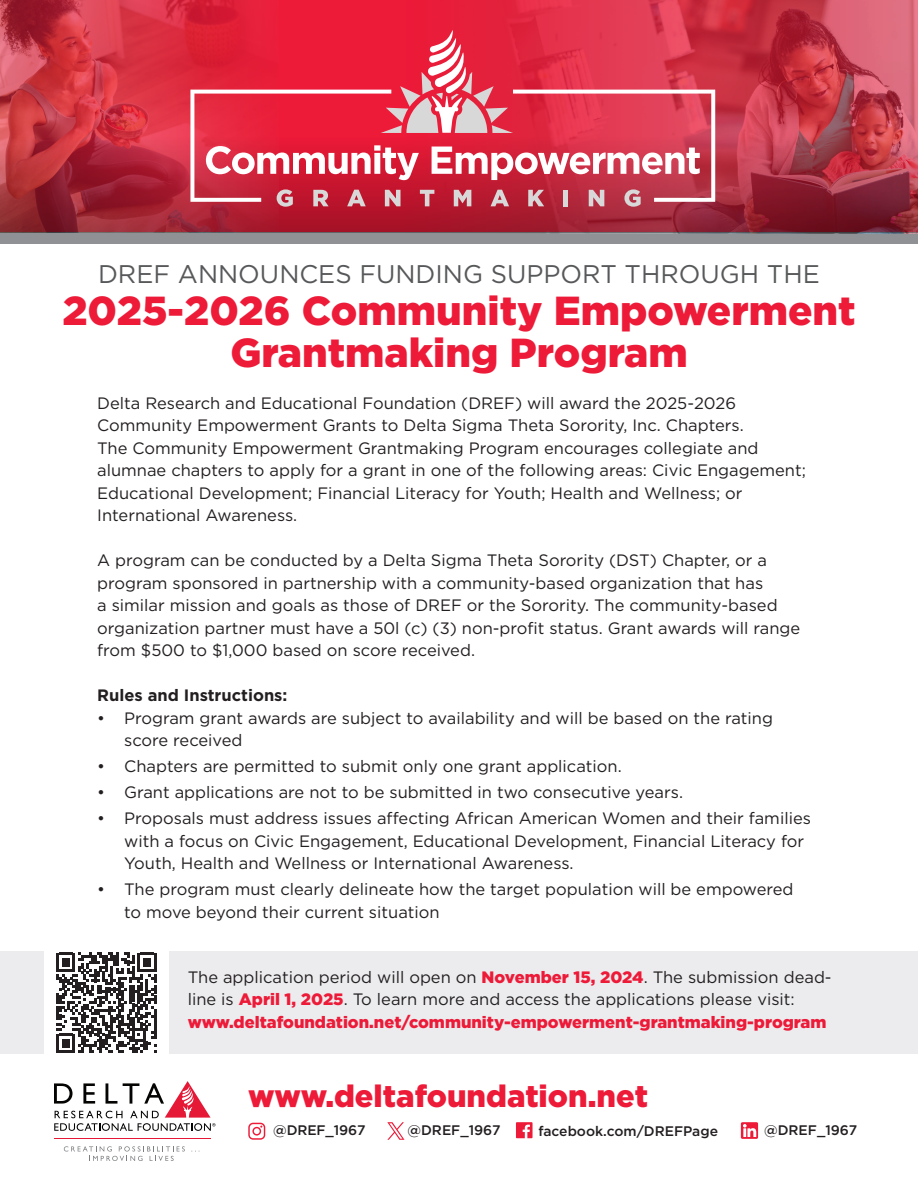
<style>
.page{position:relative;width:918px;height:1188px;background:#fff}
.page>*{position:absolute;margin:0;border:0;box-sizing:border-box;transform-origin:0 0}
.t1{font:900 40.5px/42px "Gotham HTF";color:#ed1a38;text-align:center}
.t2{font:900 30.9px "Gotham HTF";color:#ed1a38}
.t3{font:25.5px "Gotham HTF";color:#57585a}
.t4{font:16.5px/22.5px "Gotham HTF";color:#231f20}
.t5{font:700 16.5px "Gotham HTF";color:#231f20}
.t6{font:500 13.8px "Gotham HTF";color:#231f20}
.s1{font-weight:900;color:#ed1a38}
</style>
<div class="page">
<div style="left:0;top:232px;width:918px;height:11px;background:#8f9194"></div>
<img style="left:0;top:0;width:279px;height:135px">
<img style="left:401px;top:0;width:517px;height:135px">
<svg style="left:0;top:135px;width:918px;height:98px;background:#a12839"></svg>
<svg style="left:248px;top:1123px;width:17px;height:17px"></svg>
<svg style="left:516px;top:1122px;width:17px;height:16px"></svg>
<svg style="left:387px;top:1122px;width:18px;height:18px"></svg>
<hr style="left:55px;top:1138px;width:156px;height:1px;background:#e51836">
<svg style="left:64px;top:1146px;width:121px;height:15px"></svg>
<svg style="left:54px;top:1081px;width:162px;height:50px"></svg>
<svg style="left:190px;top:30px;width:525px;height:177px;background:#df475d"></svg>
<div style="left:0;top:951px;width:918px;height:103px;background:#ececee"></div>
<div style="left:44px;top:949px;width:124px;height:108px;background:#fff"></div>
<svg style="left:56px;top:953px;width:100px;height:100px"></svg>
<svg style="left:741px;top:1122px;width:17px;height:17px"></svg>
<p class="t3" style="left:98px;top:260px;width:723px">DREF ANNOUNCES FUNDING SUPPORT THROUGH THE</p>
<p class="t1" style="left:62px;top:288px;width:795px">2025-2026 Community Empowerment<br>Grantmaking Program</p>
<p class="t4" style="left:97px;top:391px;width:710px">Delta Research and Educational Foundation (DREF) will award the 2025-2026<br>Community Empowerment Grants to Delta Sigma Theta Sorority, Inc. Chapters.<br>The Community Empowerment Grantmaking Program encourages collegiate and alumnae chapters to apply for a grant in one of the following areas: Civic Engagement; Educational Development; Financial Literacy for Youth; Health and Wellness; or International Awareness.</p>
<p class="t4" style="left:97px;top:549px;width:705px">A program can be conducted by a Delta Sigma Theta Sorority (DST) Chapter, or a program sponsored in partnership with a community-based organization that has<br>a similar mission and goals as those of DREF or the Sorority. The community-based organization partner must have a 50l (c) (3) non-profit status. Grant awards will range from $500 to $1,000 based on score received.</p>
<p class="t5" style="left:97px;top:686px;width:192px">Rules and Instructions:</p>
<p class="t4" style="left:124px;top:706px;width:650px;text-indent:-27px">• Program grant awards are subject to availability and will be based on the rating score received</p>
<p class="t4" style="left:97px;top:755px;width:526px">• Chapters are permitted to submit only one grant application.</p>
<p class="t4" style="left:97px;top:781px;width:587px">• Grant applications are not to be submitted in two consecutive years.</p>
<p class="t4" style="left:124px;top:807px;width:688px;text-indent:-27px">• Proposals must address issues affecting African American Women and their families with a focus on Civic Engagement, Educational Development, Financial Literacy for<br>Youth, Health and Wellness or International Awareness.</p>
<p class="t4" style="left:124px;top:878px;width:671px;text-indent:-27px">• The program must clearly delineate how the target population will be empowered to move beyond their current situation</p>
<p class="t4" style="left:188px;top:965px;width:645px">The application period will open on <span class="s1">November 15, 2024</span>. The submission dead&shy;line is <span class="s1">April 1, 2025</span>. To learn more and access the applications please visit: <span class="s1">www.deltafoundation.net/community-empowerment-grantmaking-program</span></p>
<p class="t2" style="left:248px;top:1078px;width:401px">www.deltafoundation.net</p>
<p class="t6" style="left:273px;top:1123px;width:94px">@DREF_1967</p>
<p class="t6" style="left:408px;top:1123px;width:95px">@DREF_1967</p>
<p class="t6" style="left:538px;top:1123px;width:181px">facebook.com/DREFPage</p>
<p class="t6" style="left:764px;top:1123px;width:95px">@DREF_1967</p>
</div>
